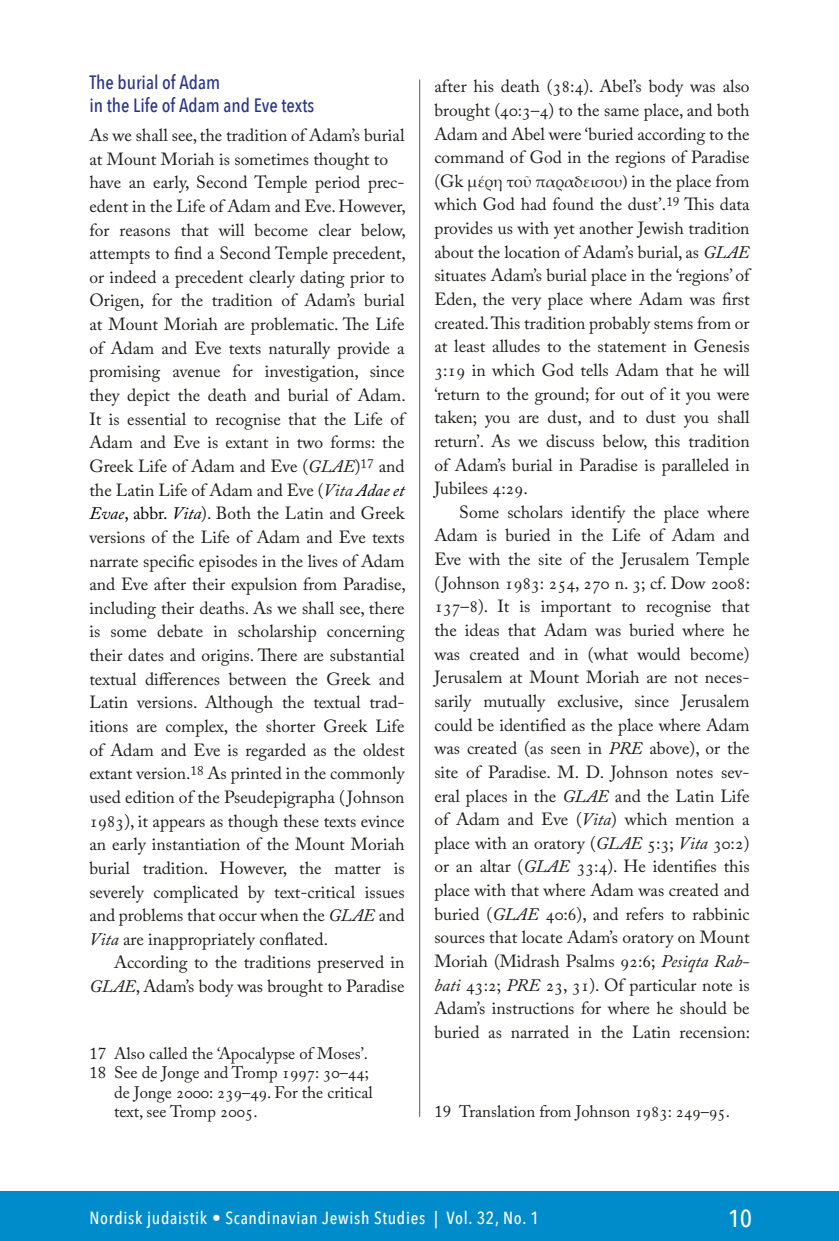
<style>
.page{position:relative;width:839px;height:1241px;background:#fff}
.page>*{position:absolute;margin:0;border:0;box-sizing:border-box;transform-origin:0 0}
.t1{font:500 24.5px "Avenir Next Condensed";color:#fff}
.Artikkelin_alaväliot{font:500 19.25px/23.6px "Avenir Next Condensed";color:#28348b}
.Leipis{font:17.5px/23.6px "Adobe Caslon Pro";color:#1d1d1b;text-align:justify}
.Leipis_1__kpl{font:17.5px/23.6px "Adobe Caslon Pro";color:#1d1d1b}
.t2{font:500 17.5px "Avenir Next Condensed";letter-spacing:.04em;color:#fff}
.Viitteet{font:16.62px/19.2px "Adobe Caslon Pro";color:#1d1d1b}
.Leipis-2{font:15.75px "Palatino";color:#1d1d1b}
.s1{font-style:italic}
.s2{font-style:italic;color:#000}
.s3{color:#000}
.s4{font-family:"Adobe Caslon Pro";font-size:17.5px}
</style>
<div class="page">
<div style="left:0;top:1191px;width:838px;height:49px;background:#008bcb"></div>
<hr style="left:419px;top:79px;width:1px;height:1037px;background:#575756">
<h3 class="Artikkelin_alaväliot" style="left:89px;top:70px;width:226px">The burial of Adam<br>in the Life of Adam and Eve texts</h3>
<p class="Leipis_1__kpl" style="left:89px;top:123px;width:316px">As we shall see, the tradition of Adam’s burial at Mount Moriah is sometimes thought to</p>
<p class="Leipis_1__kpl" style="left:89px;top:170px;width:318px;text-align:justify">have an early, Second Temple period prec&shy;edent in the Life of Adam and Eve. However, for reasons that will become clear below, attempts to find a Second Temple precedent, or indeed a precedent clearly dating prior to Origen, for the tradition of Adam’s burial at Mount Moriah are problematic. The Life of Adam and Eve texts naturally provide a promising avenue for investigation, since they depict the death and burial of Adam.<br>It is essential to recognise that the Life of Adam and Eve is extant in two forms: the Greek Life of Adam and Eve (<span class="s1">GLAE</span>)<sup>17</sup> and the Latin Life of Adam and Eve (<span class="s1">Vita</span> <span class="s2">Adae et Evae</span><span class="s3">, abbr.</span> <span class="s2">Vita</span>). Both the Latin and Greek versions of the Life of Adam and Eve texts narrate specific episodes in the lives of Adam and Eve after their expulsion from Paradise, including their deaths. As we shall see, there is some debate in scholarship concerning their dates and origins. There are substantial textual differences between the Greek and Latin versions. Although the textual trad&shy;itions are complex, the shorter Greek Life of Adam and Eve is regarded as the oldest extant version.<sup>18</sup> As printed in the commonly used edition of the Pseudepigrapha ( Johnson 1983), it appears as though these texts evince an early instantiation of the Mount Moriah burial tradition. However, the matter is severely complicated by text-critical issues and problems that occur when the <span class="s1">GLAE</span> and <span class="s1">Vita</span> are inappropriately conflated.</p>
<p class="Leipis" style="left:89px;top:950px;width:317px;text-align:right">According to the traditions preserved in<br><span class="s1">GLAE</span>, Adam’s body was brought to Paradise</p>
<p class="Viitteet" style="left:89px;top:1043px;width:280px">17 Also called the ‘Apocalypse of Moses’.</p>
<p class="Viitteet" style="left:114px;top:1062px;width:260px;text-indent:-25px">18 See de Jonge and Tromp 1997: 30–44; de Jonge 2000: 239–49. For the critical text, see Tromp 2005.</p>
<p class="Leipis" style="left:434px;top:74px;width:317px">after his death (38:4). Abel’s body was also brought (40:3–4) to the same place, and both Adam and Abel were ‘buried according to the command of God in the regions of Paradise</p>
<p class="Leipis-2" style="left:434px;top:168px;width:316px"><span class="s4">(Gk</span> μέρη τοῦ παραδεισου) <span class="s4">in the place from</span></p>
<p class="Leipis" style="left:434px;top:193px;width:317px">which God had found the dust’.<sup>19</sup> This data provides us with yet another Jewish tradition about the location of Adam’s burial, as <span class="s1">GLAE </span>situates Adam’s burial place in the ‘regions’ of Eden, the very place where Adam was first created. This tradition probably stems from or at least alludes to the statement in Genesis 3:19 in which God tells Adam that he will ‘return to the ground; for out of it you were taken; you are dust, and to dust you shall return’. As we discuss below, this tradition of Adam’s burial in Paradise is paralleled in Jubilees 4:29.</p>
<p class="Leipis" style="left:434px;top:500px;width:317px;text-indent:25px">Some scholars identify the place where Adam is buried in the Life of Adam and Eve with the site of the Jerusalem Temple ( Johnson 1983: 254, 270 n. 3; cf. Dow 2008:<br>137–8). It is important to recognise that the ideas that Adam was buried where he was created and in (what would become)<br>Jerusalem at Mount Moriah are not neces&shy;sarily mutually exclusive, since Jerusalem could be identified as the place where Adam was created (as seen in <span class="s1">PRE</span> above), or the site of Paradise. M. D. Johnson notes sev&shy;eral places in the <span class="s1">GLAE</span> and the Latin Life of Adam and Eve (<span class="s1">Vita</span>) which mention a place with an oratory (<span class="s1">GLAE</span> 5:3; <span class="s1">Vita</span> 30:2) or an altar (<span class="s1">GLAE</span> 33:4). He identifies this place with that where Adam was created and buried (<span class="s1">GLAE</span> 40:6), and refers to rabbinic sources that locate Adam’s oratory on Mount Moriah (Midrash Psalms 92:6; <span class="s1">Pesiqta Rab&shy;bati</span> 43:2; <span class="s1">PRE</span> 23, 31). Of particular note is Adam’s instructions for where he should be buried as narrated in the Latin recension:</p>
<p class="Viitteet" style="left:434px;top:1101px;width:297px">19 Translation from Johnson 1983: 249–95.</p>
<p class="t2" style="left:89px;top:1207px;width:451px">Nordisk judaistik • Scandinavian Jewish Studies | Vol. 32, No. 1</p>
<h1 class="t1" style="left:728px;top:1203px;width:25px">10</h1>
</div>
